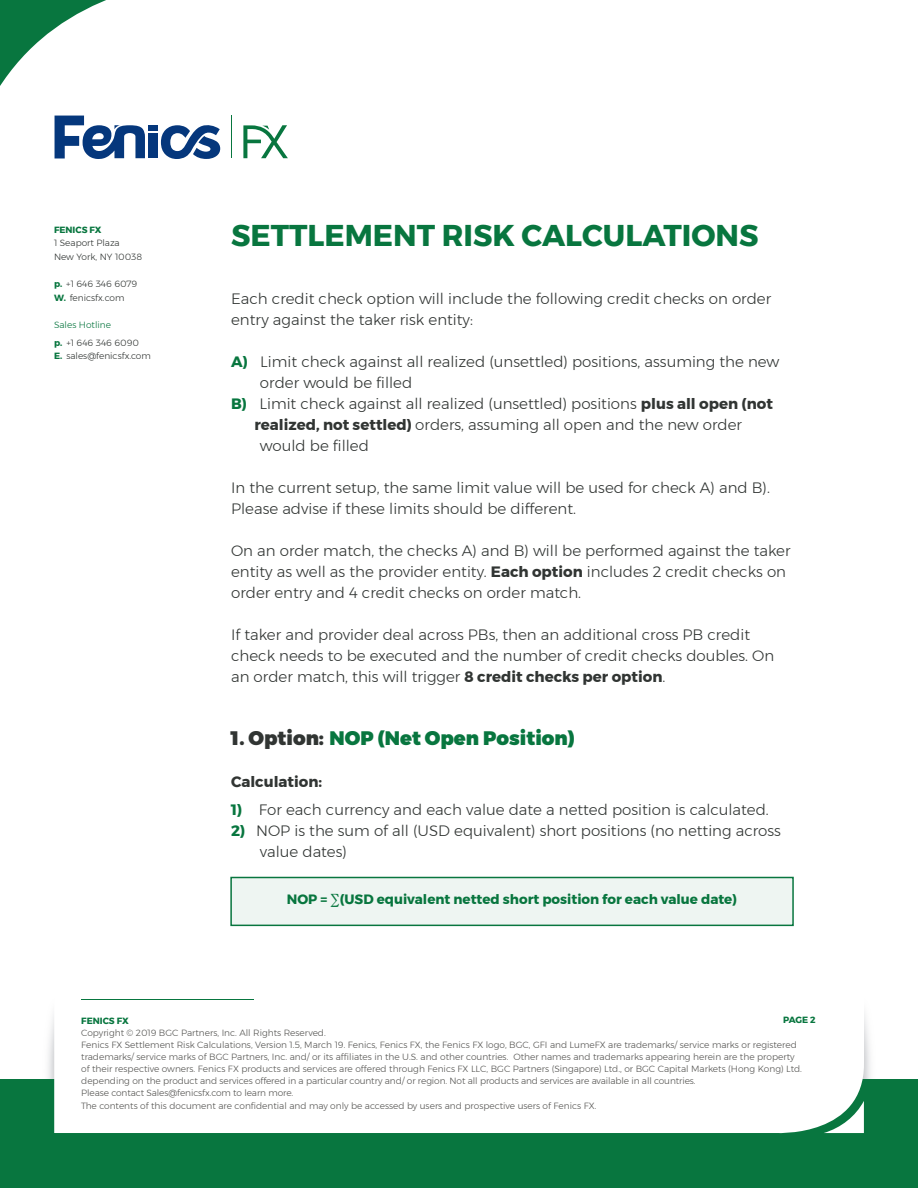
<style>
.page{position:relative;width:918px;height:1188px;background:#fff}
.page>*{position:absolute;margin:0;border:0;box-sizing:border-box;transform-origin:0 0}
.t1{font:700 30px "Montserrat";color:#08763f}
.t2{font:900 19.5px "Montserrat";color:#08763f}
.t3{font:300 15px/21px "Montserrat";color:#313533}
.t4{font:700 15px "Montserrat";color:#313533}
.t5{font:700 13.5px "Montserrat";color:#08763f}
.t6{font:300 9px/12px "Montserrat";color:#565553}
.t7{font:300 9px/13.5px "Montserrat";color:#313533}
.t8{font:300 9px/18px "Montserrat";color:#08763f}
.t9{font:700 9px "Montserrat";color:#08763f}
.s1{font-weight:700;color:#08763f}
.s2{font-weight:700}
.s3{color:#313533}
</style>
<div class="page">
<div style="left:0;top:1079px;width:918px;height:109px;background:#08763f"></div>
<svg style="left:54px;top:999px;width:810px;height:135px"></svg>
<hr style="left:231px;top:116px;width:1px;height:42px;background:#08763f">
<svg style="left:0;top:0;width:220px;height:159px"></svg>
<svg style="left:243px;top:125px;width:45px;height:33px"></svg>
<hr style="left:81px;top:1000px;width:173px;height:1px;background:#08763f">
<div style="left:230px;top:877px;width:564px;height:49px;border:2px solid #08763f"></div>
<div style="left:231px;top:877px;width:562px;height:48px;background:#eef5f2"></div>
<p class="t9" style="left:54px;top:222px;width:49px">FENICS FX</p>
<p class="t7" style="left:54px;top:236px;width:90px">1 Seaport Plaza<br>New York, NY 10038</p>
<p class="t7" style="left:54px;top:277px;width:85px"><span class="s1">p.</span> +1 646 346 6079<br><span class="s1">W.</span> fenicsfx.com</p>
<p class="t8" style="left:54px;top:315px;width:86px">Sales Hotline<br><span class="s2">p.</span> <span class="s3">+1 646 346 6090</span></p>
<p class="t7" style="left:54px;top:349px;width:98px"><span class="s1">E.</span> sales@fenicsfx.com</p>
<p class="t1" style="left:231px;top:211px;width:529px">SETTLEMENT RISK CALCULATIONS</p>
<p class="t3" style="left:231px;top:288px;width:542px">Each credit check option will include the following credit checks on order entry against the taker risk entity:</p>
<p class="t3" style="left:231px;top:351px;width:550px"><span class="s1">A)</span> Limit check against all realized (unsettled) positions, assuming the new</p>
<p class="t3" style="left:260px;top:372px;width:154px">order would be filled</p>
<p class="t3" style="left:231px;top:393px;width:543px"><span class="s1">B)</span> Limit check against all realized (unsettled) positions <span class="s2">plus all open (not</span></p>
<p class="t3" style="left:254px;top:414px;width:489px"><span class="s2">realized, not settled)</span> orders, assuming all open and the new order</p>
<p class="t3" style="left:260px;top:435px;width:110px">would be filled</p>
<p class="t3" style="left:231px;top:477px;width:540px">In the current setup, the same limit value will be used for check A) and B).<br>Please advise if these limits should be different.</p>
<p class="t3" style="left:231px;top:540px;width:561px">On an order match, the checks A) and B) will be performed against the taker entity as well as the provider entity. <span class="s2">Each option</span> includes 2 credit checks on order entry and 4 credit checks on order match.</p>
<p class="t3" style="left:231px;top:624px;width:545px">If taker and provider deal across PBs, then an additional cross PB credit check needs to be executed and the number of credit checks doubles. On an order match, this will trigger <span class="s2">8 credit checks per option</span>.</p>
<p class="t2" style="left:231px;top:722px;width:345px"><span class="s3">1. Option:</span> NOP (Net Open Position)</p>
<p class="t4" style="left:231px;top:769px;width:93px">Calculation:</p>
<p class="t3" style="left:231px;top:799px;width:539px"><span class="s1">1)</span> For each currency and each value date a netted position is calculated.</p>
<p class="t3" style="left:231px;top:820px;width:551px"><span class="s1">2)</span> NOP is the sum of all (USD equivalent) short positions (no netting across</p>
<p class="t3" style="left:260px;top:841px;width:88px">value dates)</p>
<p class="t5" style="left:287px;top:888px;width:452px">NOP = ∑(USD equivalent netted short position for each value date)</p>
<p class="t9" style="left:81px;top:1013px;width:49px">FENICS FX</p>
<p class="t9" style="left:783px;top:1013px;width:34px">PAGE 2</p>
<p class="t6" style="left:81px;top:1026px;width:722px">Copyright © 2019 BGC Partners, Inc. All Rights Reserved.<br>Fenics FX Settlement Risk Calculations, Version 1.5, March 19. Fenics, Fenics FX, the Fenics FX logo, BGC, GFI and LumeFX are trademarks/ service marks or registered trademarks/ service marks of BGC Partners, Inc. and/ or its affiliates in the U.S. and other countries. Other names and trademarks appearing herein are the property of their respective owners. Fenics FX products and services are offered through Fenics FX LLC, BGC Partners (Singapore) Ltd., or BGC Capital Markets (Hong Kong) Ltd. depending on the product and services offered in a particular country and/ or region. Not all products and services are available in all countries.<br>Please contact Sales@fenicsfx.com to learn more.</p>
<p class="t6" style="left:81px;top:1100px;width:517px">The contents of this document are confidential and may only be accessed by users and prospective users of Fenics FX.</p>
</div>
